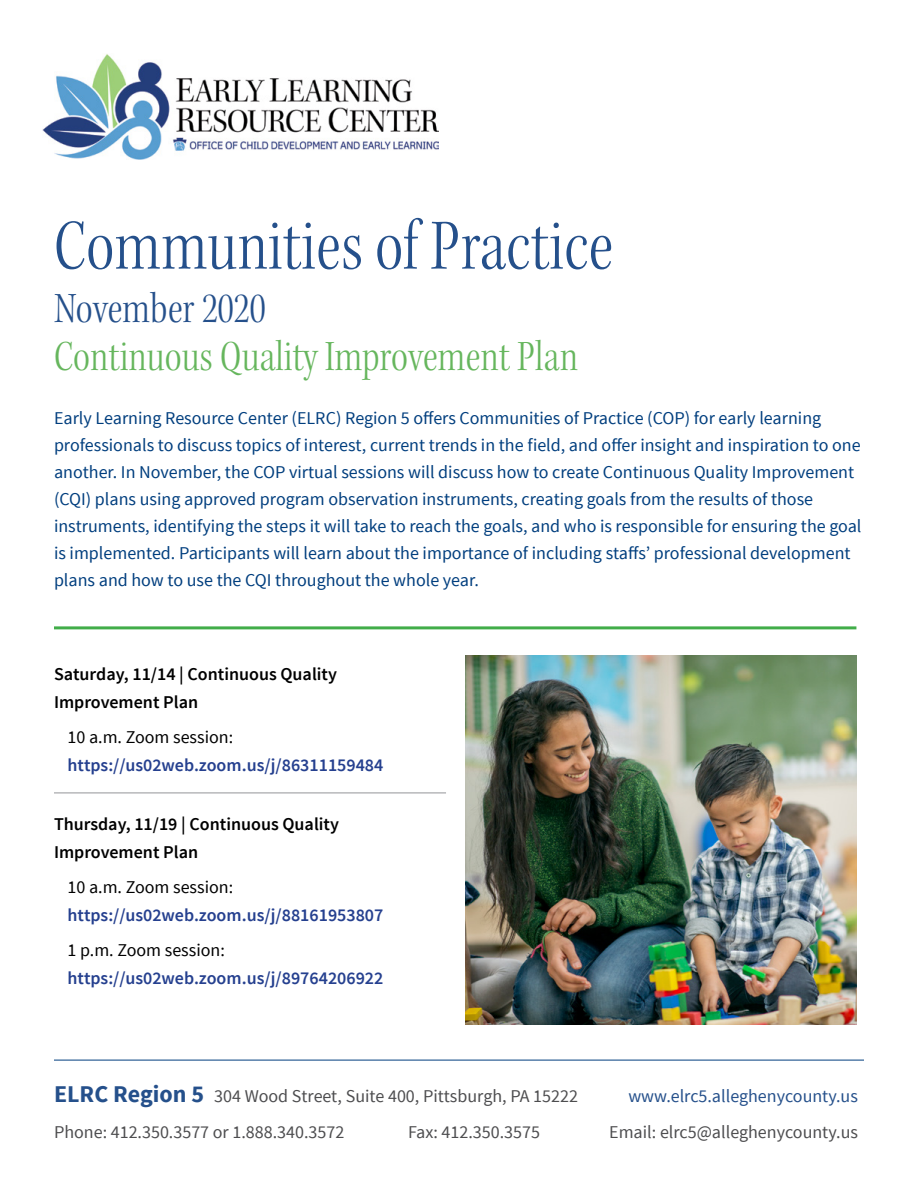
<style>
.page{position:relative;width:918px;height:1188px;background:#fff}
.page>*{position:absolute;margin:0;border:0;box-sizing:border-box;transform-origin:0 0}
.t1{font:75px "Kepler Std Light Cn Subh";color:#25508b}
.t2{font:45px/48px "Kepler Std Light Cn Subh";color:#66b65d}
.t3{font:18px/27px "Source Sans Pro";color:#003e7e}
.t4{font:18px "Source Sans Pro";color:#4d4d4f}
.t5{font:600 18px "Source Sans Pro";color:#25408f}
.t6{font:600 18px/28.5px "Source Sans Pro";color:#000}
.t7{font:18px "Source Sans Pro";color:#000}
.t8{font:18px "Source Sans Pro";color:#25508b}
.s1{color:#25508b}
.s2{font-weight:700;font-size:24px;color:#25508b}
</style>
<div class="page">
<img style="left:42px;top:54px;width:396px;height:106px">
<hr style="left:54px;top:626px;width:802px;height:3px;background:#41ad49">
<img style="left:465px;top:656px;width:391px;height:368px">
<hr style="left:54px;top:793px;width:392px;height:1px;background:#939598">
<hr style="left:54px;top:1060px;width:810px;height:1px;background:#003e7e">
<p class="t1" style="left:54px;top:205px;width:561px">Communities of Practice</p>
<p class="t2" style="left:54px;top:285px;width:526px"><span class="s1">November 2020<br></span>Continuous Quality Improvement Plan</p>
<p class="t3" style="left:54px;top:405px;width:809px">Early Learning Resource Center (ELRC) Region 5 offers Communities of Practice (COP) for early learning professionals to discuss topics of interest, current trends in the field, and offer insight and inspiration to one another. In November, the COP virtual sessions will discuss how to create Continuous Quality Improvement (CQI) plans using approved program observation instruments, creating goals from the results of those instruments, identifying the steps it will take to reach the goals, and who is responsible for ensuring the goal is implemented. Participants will learn about the importance of including staffs’ professional development plans and how to use the CQI throughout the whole year.</p>
<p class="t6" style="left:54px;top:660px;width:285px">Saturday, 11/14 | Continuous Quality<br>Improvement Plan</p>
<p class="t7" style="left:68px;top:726px;width:167px">10 a.m. Zoom session:</p>
<p class="t5" style="left:68px;top:754px;width:317px">https://us02web.zoom.us/j/86311159484</p>
<p class="t6" style="left:54px;top:810px;width:287px">Thursday, 11/19 | Continuous Quality<br>Improvement Plan</p>
<p class="t7" style="left:68px;top:876px;width:167px">10 a.m. Zoom session:</p>
<p class="t5" style="left:68px;top:904px;width:317px">https://us02web.zoom.us/j/88161953807</p>
<p class="t7" style="left:68px;top:939px;width:159px">1 p.m. Zoom session:</p>
<p class="t5" style="left:68px;top:967px;width:317px">https://us02web.zoom.us/j/89764206922</p>
<p class="t4" style="left:54px;top:1085px;width:525px"><span class="s2">ELRC Region 5</span> 304 Wood Street, Suite 400, Pittsburgh, PA 15222</p>
<p class="t8" style="left:628px;top:1085px;width:231px">www.elrc5.alleghenycounty.us</p>
<p class="t4" style="left:54px;top:1120px;width:292px">Phone: 412.350.3577 or 1.888.340.3572</p>
<p class="t4" style="left:408px;top:1120px;width:134px">Fax: 412.350.3575</p>
<p class="t4" style="left:609px;top:1120px;width:250px">Email: elrc5@alleghenycounty.us</p>
</div>
